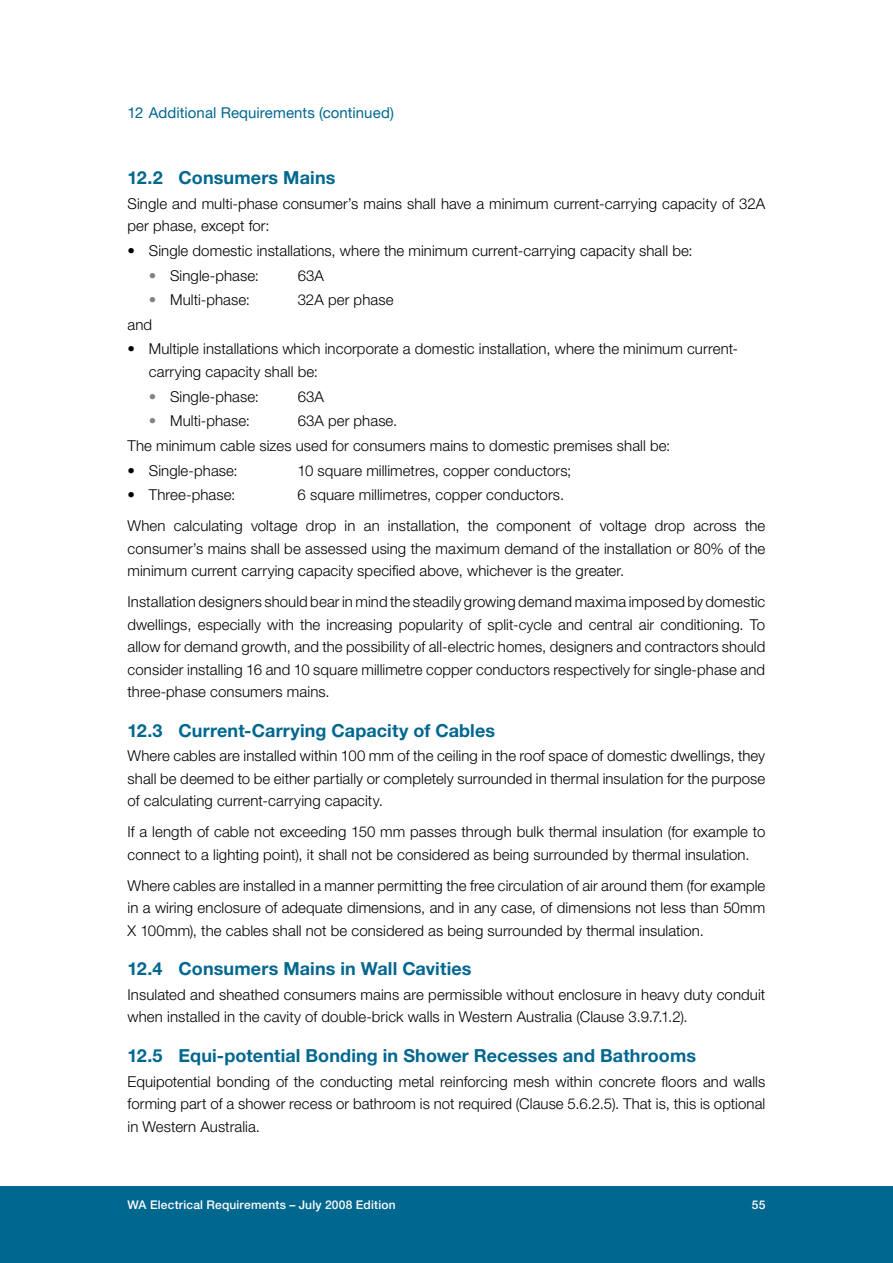
<style>
.page{position:relative;width:893px;height:1263px;background:#fff}
.page>*{position:absolute;margin:0;border:0;box-sizing:border-box;transform-origin:0 0}
.t1{font:700 18px "Helvetica Neue";letter-spacing:.005em;color:#00678f}
.t2{font:300 15px/22.5px "Helvetica Neue";letter-spacing:.005em;color:#000}
.t3{font:15px "Helvetica Neue";letter-spacing:.005em;color:#00678f}
.t4{font:500 12px "Helvetica Neue";letter-spacing:.015em;color:#fff}
.s1{color:#808285}
</style>
<div class="page">
<div style="left:0;top:1186px;width:893px;height:77px;background:#00678f"></div>
<p class="t3" style="left:128px;top:104px;width:268px">12 Additional Requirements (continued)</p>
<p class="t1" style="left:128px;top:167px;width:209px">12.2 Consumers Mains</p>
<p class="t2" style="left:128px;top:192px;width:639px">Single and multi-phase consumer’s mains shall have a minimum current-carrying capacity of 32A per phase, except for:</p>
<p class="t2" style="left:128px;top:239px;width:567px">• Single domestic installations, where the minimum current-carrying capacity shall be:</p>
<p class="t2" style="left:149px;top:264px;width:112px"><span class="s1">•</span> Single-phase:</p>
<p class="t2" style="left:298px;top:264px;width:28px">63A</p>
<p class="t2" style="left:149px;top:288px;width:103px"><span class="s1">•</span> Multi-phase:</p>
<p class="t2" style="left:298px;top:288px;width:97px">32A per phase</p>
<p class="t2" style="left:128px;top:313px;width:26px">and</p>
<p class="t2" style="left:149px;top:338px;width:591px;text-indent:-21px">• Multiple installations which incorporate a domestic installation, where the minimum current&shy;carrying capacity shall be:</p>
<p class="t2" style="left:149px;top:385px;width:112px"><span class="s1">•</span> Single-phase:</p>
<p class="t2" style="left:298px;top:385px;width:28px">63A</p>
<p class="t2" style="left:149px;top:409px;width:103px"><span class="s1">•</span> Multi-phase:</p>
<p class="t2" style="left:128px;top:408px;width:544px;line-height:24.6px;text-indent:170px">63A per phase.<br>The minimum cable sizes used for consumers mains to domestic premises shall be:</p>
<p class="t2" style="left:128px;top:459px;width:112px">• Single-phase:</p>
<p class="t2" style="left:298px;top:459px;width:275px">10 square millimetres, copper conductors;</p>
<p class="t2" style="left:128px;top:483px;width:109px">• Three-phase:</p>
<p class="t2" style="left:128px;top:479px;width:639px;line-height:31px;text-indent:170px">6 square millimetres, copper conductors.<br>When calculating voltage drop in an installation, the component of voltage drop across the</p>
<p class="t2" style="left:128px;top:537px;width:639px">consumer’s mains shall be assessed using the maximum demand of the installation or 80% of the minimum current carrying capacity specified above, whichever is the greater.</p>
<p class="t2" style="left:128px;top:590px;width:639px;text-align:justify">Installation designers should bear in mind the steadily growing demand maxima imposed by domestic dwellings, especially with the increasing popularity of split-cycle and central air conditioning. To allow for demand growth, and the possibility of all-electric homes, designers and contractors should consider installing 16 and 10 square millimetre copper conductors respectively for single-phase and three-phase consumers mains.</p>
<p class="t1" style="left:128px;top:719px;width:369px">12.3 Current-Carrying Capacity of Cables</p>
<p class="t2" style="left:128px;top:744px;width:639px;text-align:justify">Where cables are installed within 100 mm of the ceiling in the roof space of domestic dwellings, they shall be deemed to be either partially or completely surrounded in thermal insulation for the purpose of calculating current-carrying capacity.</p>
<p class="t2" style="left:128px;top:820px;width:639px">If a length of cable not exceeding 150 mm passes through bulk thermal insulation (for example to connect to a lighting point), it shall not be considered as being surrounded by thermal insulation.</p>
<p class="t2" style="left:128px;top:874px;width:639px;text-align:justify">Where cables are installed in a manner permitting the free circulation of air around them (for example in a wiring enclosure of adequate dimensions, and in any case, of dimensions not less than 50mm X 100mm), the cables shall not be considered as being surrounded by thermal insulation.</p>
<p class="t1" style="left:128px;top:958px;width:345px">12.4 Consumers Mains in Wall Cavities</p>
<p class="t2" style="left:128px;top:983px;width:639px">Insulated and sheathed consumers mains are permissible without enclosure in heavy duty conduit when installed in the cavity of double-brick walls in Western Australia (Clause 3.9.7.1.2).</p>
<p class="t1" style="left:128px;top:1044px;width:570px">12.5 Equi-potential Bonding in Shower Recesses and Bathrooms</p>
<p class="t2" style="left:128px;top:1070px;width:639px;text-align:justify">Equipotential bonding of the conducting metal reinforcing mesh within concrete floors and walls forming part of a shower recess or bathroom is not required (Clause 5.6.2.5). That is, this is optional in Western Australia.</p>
<p class="t4" style="left:128px;top:1197px;width:269px">WA Electrical Requirements – July 2008 Edition</p>
<p class="t4" style="left:752px;top:1197px;width:15px">55</p>
</div>
